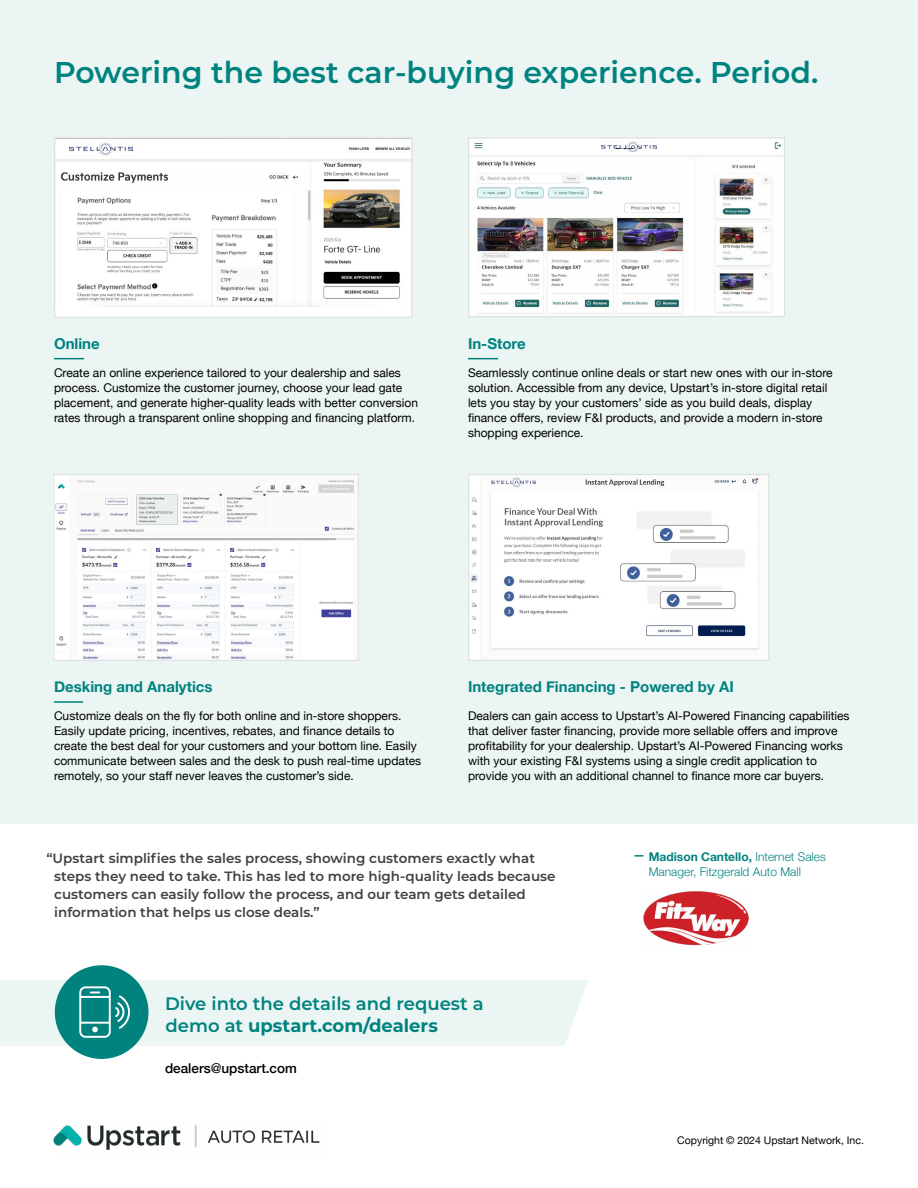
<style>
.page{position:relative;width:918px;height:1188px;background:#fff}
.page>*{position:absolute;margin:0;border:0;box-sizing:border-box;transform-origin:0 0}
.t1{font:600 30px "Montserrat";color:#00837f}
.t2{font:600 18px/21.6px "Montserrat";color:#00837f}
.t3{font:700 15px "Helvetica Neue";color:#00837f}
.t4{font:700 15px "Helvetica Neue";color:#00837f}
.t5{font:600 13.5px/18px "Montserrat";color:#414042}
.t6{font:500 13.5px "Helvetica Neue";color:#000}
.t7{font:12px/15px "Helvetica Neue";color:#000}
.t8{font:300 12px/15px "Helvetica Neue";color:#00837f}
.t9{font:700 12px "Helvetica Neue";color:#00837f}
.t10{font:10.5px "Helvetica Neue";color:#000}
.s1{font-style:inherit}
.s2{font-weight:700}
</style>
<div class="page">
<img style="left:53px;top:1124px;width:267px;height:26px">
<div style="left:0;top:0;width:918px;height:824px;background:#eaf5f4"></div>
<div style="left:55px;top:965px;width:93px;height:94px;background:#00837f;border-radius:50%"></div>
<svg style="left:0;top:980px;width:588px;height:66px"></svg>
<img style="left:644px;top:891px;width:104px;height:55px">
<hr style="left:468px;top:358px;width:30px;height:1px;background:#00837f">
<hr style="left:54px;top:358px;width:30px;height:1px;background:#00837f">
<div style="left:55px;top:138px;width:357px;height:179px;background:#fff"></div>
<img style="left:56px;top:147px;width:355px;height:159px">
<div style="left:54px;top:137px;width:359px;height:181px;border:1px solid #e0e0db"></div>
<img style="left:69px;top:142px;width:64px;height:14px">
<img style="left:470px;top:139px;width:313px;height:176px">
<div style="left:468px;top:137px;width:317px;height:180px;border:1px solid #e0e0db"></div>
<div style="left:605px;top:140px;width:48px;height:8px;background:#fff"></div>
<img style="left:602px;top:141px;width:54px;height:11px">
<hr style="left:54px;top:701px;width:29px;height:2px;background:#00837f">
<img style="left:55px;top:476px;width:302px;height:183px">
<div style="left:53px;top:474px;width:306px;height:187px;border:1px solid #e0e0db"></div>
<img style="left:470px;top:476px;width:298px;height:183px">
<div style="left:468px;top:474px;width:302px;height:187px;border:1px solid #e0e0db"></div>
<div style="left:488px;top:477px;width:16px;height:12px;background:#fbfbfb"></div>
<img style="left:492px;top:478px;width:44px;height:9px">
<h1 class="t1" style="left:54px;top:51px;width:766px">Powering the best car-buying experience. Period.</h1>
<p class="t3" style="left:54px;top:331px;width:47px">Online</p>
<p class="t7" style="left:54px;top:366px;width:366px">Create an online experience tailored to your dealership and sales process. Customize the customer journey, choose your lead gate placement, and generate higher-quality leads with better conversion rates through a transparent online shopping and financing platform.</p>
<p class="t3" style="left:468px;top:331px;width:59px">In-Store</p>
<p class="t7" style="left:468px;top:366px;width:366px">Seamlessly continue online deals or start new ones with our in-store solution. Accessible from any device, Upstart’s in-store digital retail lets you stay by your customers’ side as you build deals, display finance offers, review F&amp;I products, and provide a modern in-store shopping experience.</p>
<p class="t3" style="left:54px;top:675px;width:160px">Desking and Analytics</p>
<p class="t7" style="left:54px;top:709px;width:369px">Customize deals on the fly for both online and in-store shoppers.<br>Easily update pricing, incentives, rebates, and finance details to create the best deal for your customers and your bottom line. Easily communicate between sales and the desk to push real-time updates remotely, so your staff never leaves the customer’s side.</p>
<p class="t4" style="left:468px;top:675px;width:267px">Integrated <span class="s1">Financing</span> - Powered by AI</p>
<p class="t7" style="left:468px;top:709px;width:383px">Dealers can gain access to Upstart’s AI-Powered Financing capabilities that deliver faster financing, provide more sellable offers and improve profitability for your dealership. Upstart’s AI-Powered Financing works with your existing F&amp;I systems using a single credit application to provide you with an additional channel to finance more car buyers.</p>
<p class="t5" style="left:54px;top:848px;width:503px;text-indent:-8px">“Upstart simplifies the sales process, showing customers exactly what steps they need to take. This has led to more high-quality leads because customers can easily follow the process, and our team gets detailed information that helps us close deals.”</p>
<p class="t8" style="left:649px;top:848px;width:179px"><span class="s2">Madison Cantello,</span> Internet Sales<br>Manager, Fitzgerald Auto Mall</p>
<p class="t9" style="left:633px;top:845px;width:13px">—</p>
<h2 class="t2" style="left:165px;top:992px;width:320px">Dive into the details and request a demo at <span class="s2">upstart.com/dealers</span></h2>
<p class="t6" style="left:165px;top:1057px;width:133px">dealers@upstart.com</p>
<p class="t10" style="left:677px;top:1132px;width:188px">Copyright © 2024 Upstart Network, Inc.</p>
</div>
